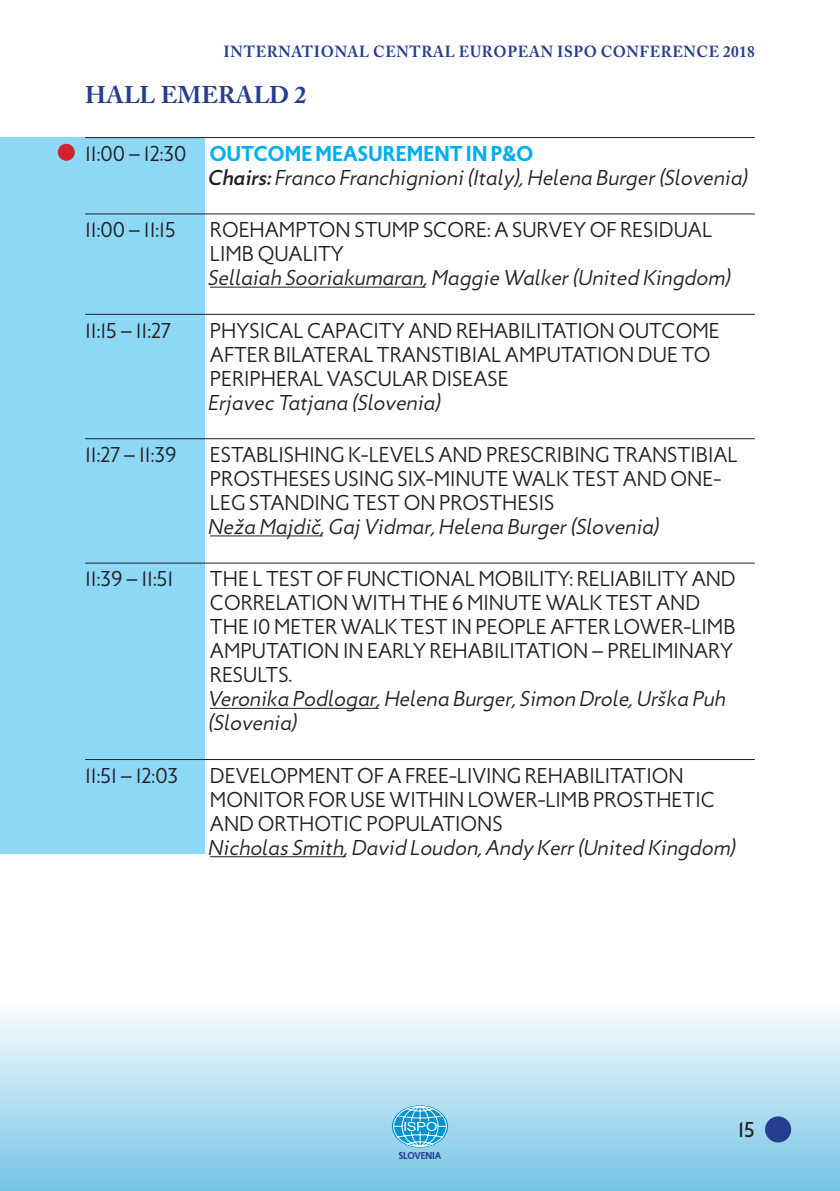
<style>
.page{position:relative;width:840px;height:1191px;background:#fff}
.page>*{position:absolute;margin:0;border:0;box-sizing:border-box;transform-origin:0 0}
.mali_naslov{font:700 24px "Adobe Caslon Pro";letter-spacing:.005em;color:#253f8e}
.program{font:300 20px/24px "Picadilly";color:#231f20}
.program_avtor{font:italic 300 20px/24px "Picadilly";color:#231f20}
.program-2{font:700 20px "Picadilly";letter-spacing:.01em;color:#00aeef}
.t1{font:20px "Picadilly";color:#231f20}
.t2{font:700 16px "Adobe Caslon Pro";letter-spacing:.045em;color:#253f8e;scale:.95 1}
.t3{font:700 9.4px "Picadilly";letter-spacing:-.01em;color:#253f8e;scale:.95 1}
.s1{font-weight:300;color:#231f20}
.s2{font-weight:500}
</style>
<div class="page">
<div style="left:0;top:999px;width:839px;height:192px;background:linear-gradient(to bottom,#fefefe,#76c4e5)"></div>
<div style="left:764px;top:1116px;width:26px;height:26px;background:#253f8e;border-radius:50%"></div>
<svg style="left:393px;top:1105px;width:53px;height:42px;background:#61bce1"></svg>
<div style="left:0;top:137px;width:204px;height:716px;background:#8dd7f7"></div>
<div style="left:58px;top:144px;width:17px;height:17px;background:#d1232a;border-radius:50%"></div>
<hr style="left:85px;top:137px;width:669px;height:1px;background:#231f20">
<hr style="left:85px;top:213px;width:669px;height:1px;background:#231f20">
<hr style="left:210px;top:287px;width:215px;height:1px;background:#231f20">
<hr style="left:85px;top:314px;width:669px;height:1px;background:#231f20">
<hr style="left:85px;top:438px;width:669px;height:1px;background:#231f20">
<hr style="left:210px;top:535px;width:112px;height:1px;background:#231f20">
<hr style="left:85px;top:562px;width:669px;height:1px;background:#231f20">
<hr style="left:210px;top:708px;width:168px;height:1px;background:#231f20">
<hr style="left:85px;top:759px;width:669px;height:1px;background:#231f20">
<hr style="left:210px;top:856px;width:135px;height:1px;background:#231f20">
<p class="t2" style="left:223px;top:42px;width:560px">INTERNATIONAL CENTRAL EUROPEAN ISPO CONFERENCE 2018</p>
<p class="mali_naslov" style="left:85px;top:80px;width:223px">HALL EMERALD 2</p>
<p class="program-2" style="left:85px;top:140px;width:449px"><span class="s1">11:00 – 12:30</span> OUTCOME MEASUREMENT IN P&amp;O</p>
<p class="program_avtor" style="left:210px;top:165px;width:541px"><span class="s2">Chairs:</span> Franco Franchignioni (Italy), Helena Burger (Slovenia)</p>
<p class="program" style="left:85px;top:218px;width:92px">11:00 – 11:15</p>
<p class="program" style="left:210px;top:218px;width:503px">ROEHAMPTON STUMP SCORE: A SURVEY OF RESIDUAL<br>LIMB QUALITY</p>
<p class="program_avtor" style="left:210px;top:266px;width:524px">Sellaiah Sooriakumaran, Maggie Walker (United Kingdom)</p>
<p class="program" style="left:85px;top:318px;width:87px">11:15 – 11:27</p>
<p class="program" style="left:210px;top:318px;width:511px">PHYSICAL CAPACITY AND REHABILITATION OUTCOME<br>AFTER BILATERAL TRANSTIBIAL AMPUTATION DUE TO<br>PERIPHERAL VASCULAR DISEASE</p>
<p class="program_avtor" style="left:210px;top:390px;width:234px">Erjavec Tatjana (Slovenia)</p>
<p class="program" style="left:85px;top:442px;width:93px">11:27 – 11:39</p>
<p class="program" style="left:210px;top:442px;width:528px">ESTABLISHING K-LEVELS AND PRESCRIBING TRANSTIBIAL<br>PROSTHESES USING SIX-MINUTE WALK TEST AND ONE-<br>LEG STANDING TEST ON PROSTHESIS</p>
<p class="program_avtor" style="left:210px;top:514px;width:452px">Neža Majdič, Gaj Vidmar, Helena Burger (Slovenia)</p>
<p class="program" style="left:85px;top:567px;width:90px">11:39 – 11:51</p>
<p class="program" style="left:210px;top:567px;width:527px">THE L TEST OF FUNCTIONAL MOBILITY: RELIABILITY AND CORRELATION WITH THE 6 MINUTE WALK TEST AND THE 10 METER WALK TEST IN PEOPLE AFTER LOWER-LIMB AMPUTATION IN EARLY REHABILITATION – PRELIMINARY RESULTS.</p>
<p class="program_avtor" style="left:210px;top:687px;width:519px">Veronika Podlogar, Helena Burger, Simon Drole, Urška Puh (Slovenia)</p>
<p class="program" style="left:85px;top:763px;width:95px">11:51 – 12:03</p>
<p class="program" style="left:210px;top:763px;width:506px">DEVELOPMENT OF A FREE-LIVING REHABILITATION<br>MONITOR FOR USE WITHIN LOWER-LIMB PROSTHETIC<br>AND ORTHOTIC POPULATIONS</p>
<p class="program_avtor" style="left:210px;top:835px;width:529px">Nicholas Smith, David Loudon, Andy Kerr (United Kingdom)</p>
<p class="t3" style="left:398px;top:1149px;width:46px">SLOVENIA</p>
<p class="t1" style="left:737px;top:1117px;width:18px">15</p>
</div>
